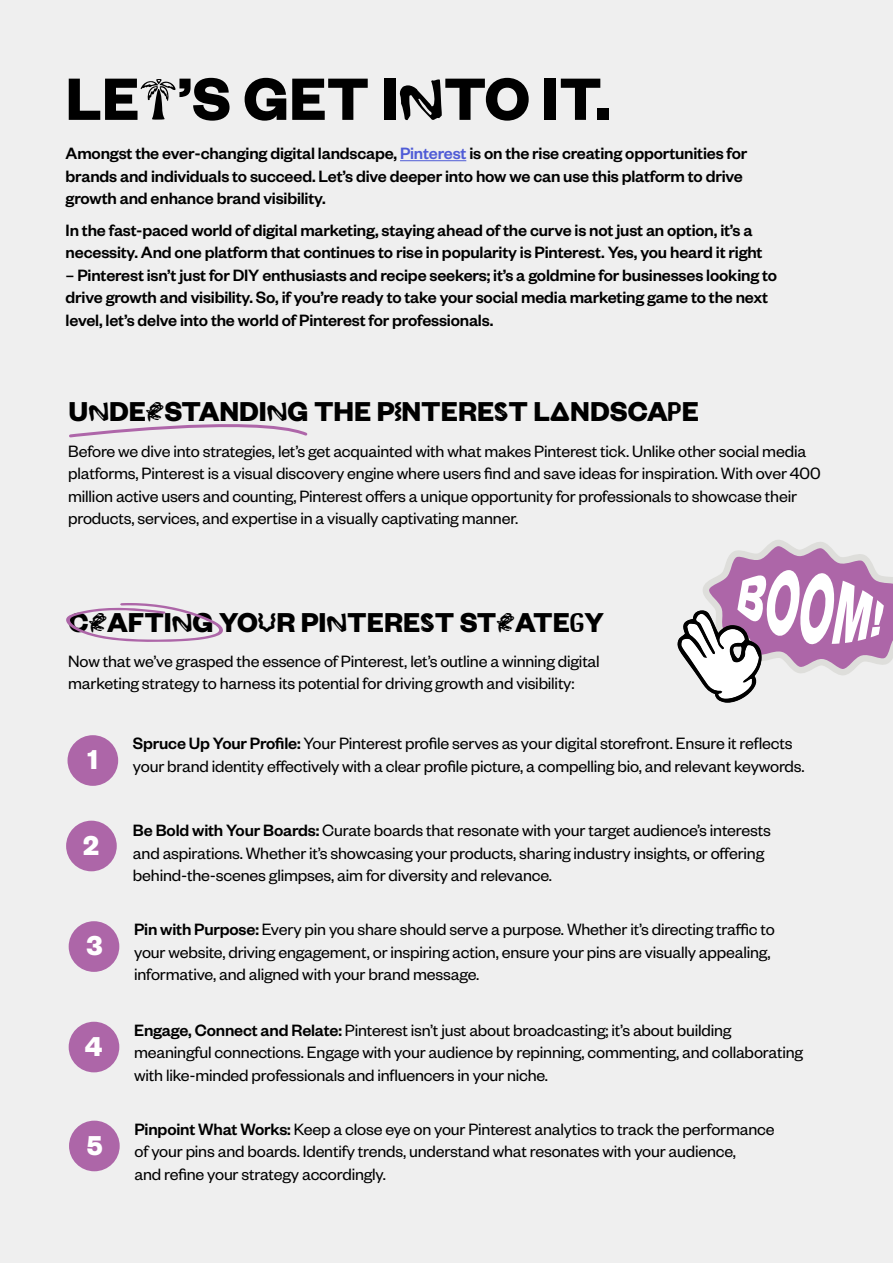
<style>
.page{position:relative;width:893px;height:1263px;background:#efefef}
.page>*{position:absolute;margin:0;border:0;box-sizing:border-box;transform-origin:0 0}
.t1{font:700 65.4px "Founders Grotesk";color:#000}
.t2{font:700 30px "Founders Grotesk";color:#000}
.t3{font:700 30px "Founders Grotesk";color:#fff}
.t4{font:18px/22.5px "Founders Grotesk";letter-spacing:-.01em;color:#000}
.t5{font:500 18px/22.5px "Founders Grotesk";letter-spacing:-.01em;color:#000}
.s1{font-family:"Secondary";font-weight:400}
.s2{color:#4f5cd6}
.s3{font-weight:500}
</style>
<div class="page">
<hr style="left:400px;top:160px;width:66px;height:1px;background:#4f5cd6">
<div style="left:68px;top:735px;width:50px;height:51px;background:#ad66a8;border-radius:50%"></div>
<div style="left:66px;top:821px;width:51px;height:50px;background:#ad66a8;border-radius:50%"></div>
<div style="left:69px;top:921px;width:50px;height:51px;background:#ad66a8;border-radius:50%"></div>
<div style="left:69px;top:1022px;width:50px;height:50px;background:#ad66a8;border-radius:50%"></div>
<div style="left:69px;top:1121px;width:51px;height:50px;background:#ad66a8;border-radius:50%"></div>
<svg style="left:677px;top:540px;width:216px;height:163px"></svg>
<svg style="left:69px;top:424px;width:239px;height:14px"></svg>
<svg style="left:66px;top:603px;width:157px;height:39px"></svg>
<h1 class="t1" style="left:66px;top:57px;width:546px">LE<span class="s1">T</span>’S GET I<span class="s1">N</span>TO IT.</h1>
<p class="t5" style="left:66px;top:142px;width:683px">Amongst the ever-changing digital landscape, <span class="s2">Pinterest</span> is on the rise creating opportunities for brands and individuals to succeed. Let’s dive deeper into how we can use this platform to drive growth and enhance brand visibility.</p>
<p class="t5" style="left:66px;top:218px;width:698px">In the fast-paced world of digital marketing, staying ahead of the curve is not just an option, it’s a necessity. And one platform that continues to rise in popularity is Pinterest. Yes, you heard it right</p>
<p class="t5" style="left:66px;top:263px;width:713px">– Pinterest isn’t just for DIY enthusiasts and recipe seekers; it’s a goldmine for businesses looking to drive growth and visibility. So, if you’re ready to take your social media marketing game to the next level, let’s delve into the world of Pinterest for professionals.</p>
<h2 class="t2" style="left:69px;top:392px;width:632px">U<span class="s1">N</span>DE<span class="s1">R</span>STANDI<span class="s1">N</span>G THE P<span class="s1">I</span>NTERE<span class="s1">S</span>T L<span class="s1">A</span>NDSCA<span class="s1">P</span>E</h2>
<p class="t4" style="left:68px;top:439px;width:754px">Before we dive into strategies, let’s get acquainted with what makes Pinterest tick. Unlike other social media platforms, Pinterest is a visual discovery engine where users find and save ideas for inspiration. With over 400 million active users and counting, Pinterest offers a unique opportunity for professionals to showcase their products, services, and expertise in a visually captivating manner.</p>
<h2 class="t2" style="left:69px;top:603px;width:537px">C<span class="s1">R</span>AFTI<span class="s1">N</span>G YO<span class="s1">U</span>R PI<span class="s1">N</span>TERE<span class="s1">S</span>T ST<span class="s1">R</span>ATE<span class="s1">G</span>Y</h2>
<p class="t4" style="left:68px;top:649px;width:533px">Now that we’ve grasped the essence of Pinterest, let’s outline a winning digital marketing strategy to harness its potential for driving growth and visibility:</p>
<h2 class="t3" style="left:87px;top:741px;width:12px">1</h2>
<p class="t4" style="left:133px;top:731px;width:673px"><span class="s3">Spruce Up Your Profile:</span> Your Pinterest profile serves as your digital storefront. Ensure it reflects your brand identity effectively with a clear profile picture, a compelling bio, and relevant keywords.</p>
<h2 class="t3" style="left:83px;top:826px;width:17px">2</h2>
<p class="t4" style="left:133px;top:818px;width:639px"><span class="s3">Be Bold with Your Boards:</span> Curate boards that resonate with your target audience’s interests and aspirations. Whether it’s showcasing your products, sharing industry insights, or offering behind-the-scenes glimpses, aim for diversity and relevance.</p>
<h2 class="t3" style="left:86px;top:927px;width:18px">3</h2>
<h2 class="t3" style="left:85px;top:1027px;width:19px">4</h2>
<h2 class="t3" style="left:87px;top:1126px;width:17px">5</h2>
<p class="t4" style="left:134px;top:917px;width:642px"><span class="s3">Pin with Purpose:</span> Every pin you share should serve a purpose. Whether it’s directing traffic to your website, driving engagement, or inspiring action, ensure your pins are visually appealing, informative, and aligned with your brand message.</p>
<p class="t4" style="left:134px;top:1018px;width:670px"><span class="s3">Engage, Connect and Relate:</span> Pinterest isn’t just about broadcasting; it’s about building meaningful connections. Engage with your audience by repinning, commenting, and collaborating with like-minded professionals and influencers in your niche.</p>
<p class="t4" style="left:134px;top:1116px;width:642px"><span class="s3">Pinpoint What Works:</span> Keep a close eye on your Pinterest analytics to track the performance of your pins and boards. Identify trends, understand what resonates with your audience,<br>and refine your strategy accordingly.</p>
</div>
